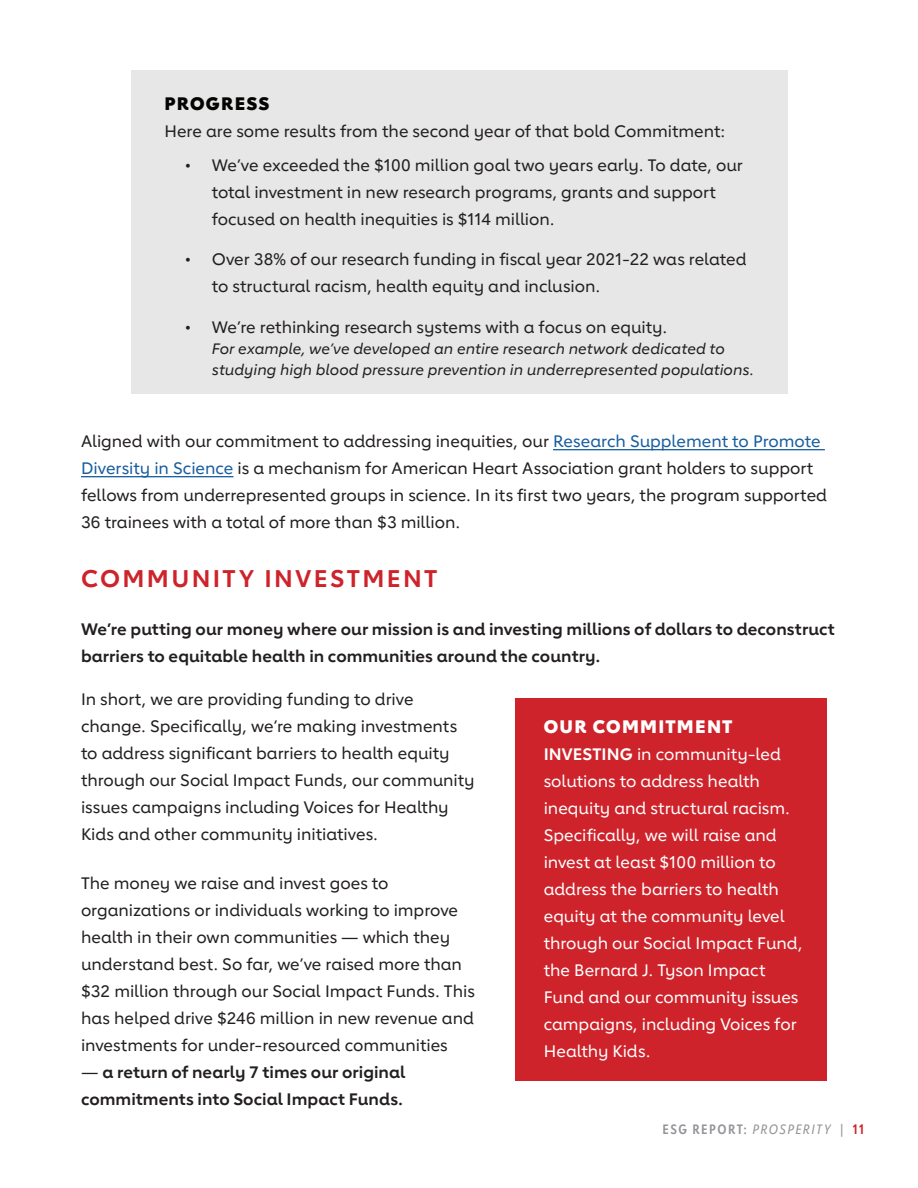
<style>
.page{position:relative;width:918px;height:1188px;background:#fff}
.page>*{position:absolute;margin:0;border:0;box-sizing:border-box;transform-origin:0 0}
.Subsection_title_-_H{font:700 24px "Lub Dub";letter-spacing:.1em;color:#ce232a}
.t1{font:800 18px "Lub Dub";letter-spacing:.07em;color:#fff}
.t2{font:800 18px "Lub Dub";letter-spacing:.07em;color:#040503}
.t3{font:500 16.5px/27px "Lub Dub";color:#231f20}
.t4{font:500 16.5px/27px "Lub Dub";color:#fff}
.t5{font:700 16.5px/27px "Lub Dub";letter-spacing:.005em;color:#231f20}
.t6{font:italic 500 15px/21px "Lub Dub";letter-spacing:.005em;color:#231f20}
.t7{font:700 13.5px "Lub Dub Condensed";letter-spacing:.11em;color:#939598}
.s1{color:#175d9e}
.s2{font-weight:500}
.s3{font-weight:700}
.s4{font-weight:400;font-style:italic}
.s5{font-weight:400}
.s6{color:#ce232a}
</style>
<div class="page">
<hr style="left:553px;top:449px;width:272px;height:1px;background:#175d9e">
<hr style="left:81px;top:476px;width:152px;height:1px;background:#175d9e">
<div style="left:131px;top:70px;width:656px;height:324px;background:#e7e7e8"></div>
<div style="left:515px;top:698px;width:312px;height:382px;background:#ce232a"></div>
<p class="t2" style="left:164px;top:93px;width:106px">PROGRESS</p>
<p class="t3" style="left:164px;top:117px;width:563px">Here are some results from the second year of that bold Commitment:</p>
<p class="t3" style="left:212px;top:151px;width:533px;text-indent:-27px">• We’ve exceeded the $100 million goal two years early. To date, our total investment in new research programs, grants and support focused on health inequities is $114 million.</p>
<p class="t3" style="left:212px;top:246px;width:536px;text-indent:-27px">• Over 38% of our research funding in fiscal year 2021-22 was related to structural racism, health equity and inclusion.</p>
<p class="t3" style="left:185px;top:313px;width:484px">• We’re rethinking research systems with a focus on equity.</p>
<p class="t6" style="left:212px;top:338px;width:544px">For example, we’ve developed an entire research network dedicated to studying high blood pressure prevention in underrepresented populations.</p>
<p class="t3" style="left:81px;top:427px;width:748px">Aligned with our commitment to addressing inequities, our <span class="s1">Research Supplement to Promote Diversity in Science</span> is a mechanism for American Heart Association grant holders to support fellows from underrepresented groups in science. In its first two years, the program supported 36 trainees with a total of more than $3 million.</p>
<h3 class="Subsection_title_-_H" style="left:81px;top:565px;width:358px">COMMUNITY INVESTMENT</h3>
<p class="t5" style="left:81px;top:615px;width:755px">We’re putting our money where our mission is and investing millions of dollars to deconstruct barriers to equitable health in communities around the country.</p>
<p class="t3" style="left:81px;top:686px;width:395px">In short, we are providing funding to drive change. Specifically, we’re making investments to address significant barriers to health equity through our Social Impact Funds, our community issues campaigns including Voices for Healthy Kids and other community initiatives.</p>
<p class="t3" style="left:81px;top:870px;width:395px">The money we raise and invest goes to organizations or individuals working to improve health in their own communities — which they understand best. So far, we’ve raised more than $32 million through our Social Impact Funds. This has helped drive $246 million in new revenue and investments for under-resourced communities</p>
<p class="t5" style="left:81px;top:1059px;width:326px"><span class="s2">—</span> a return of nearly 7 times our original commitments into Social Impact Funds.</p>
<p class="t1" style="left:544px;top:715px;width:190px">OUR COMMITMENT</p>
<p class="t4" style="left:544px;top:740px;width:260px"><span class="s3">INVESTING</span> in community-led solutions to address health inequity and structural racism.<br>Specifically, we will raise and invest at least $100 million to address the barriers to health equity at the community level through our Social Impact Fund, the Bernard J. Tyson Impact<br>Fund and our community issues campaigns, including Voices for<br>Healthy Kids.</p>
<p class="t7" style="left:662px;top:1121px;width:203px">ESG REPORT: <span class="s4">PROSPERITY</span> <span class="s5">|</span> <span class="s6">11</span></p>
</div>
